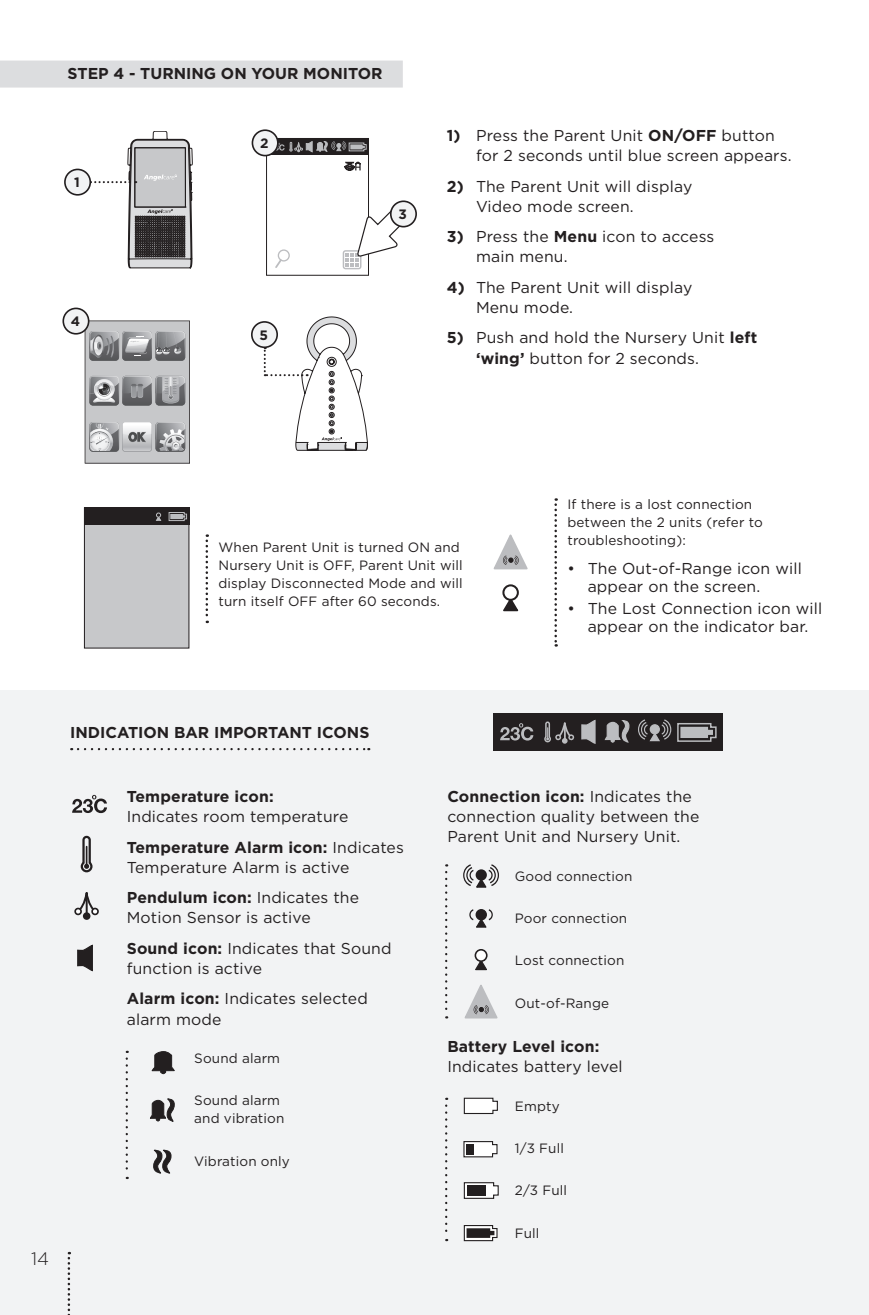
<style>
.page{position:relative;width:869px;height:1315px;background:#fff}
.page>*{position:absolute;margin:0;border:0;box-sizing:border-box;transform-origin:0 0}
.t1{font:300 18px "Gotham";color:#231f20}
.Body_Text_Left{font:15.75px/20.2px "Gotham";letter-spacing:.01em;color:#231f20}
.liste_num{font:15.75px/20.2px "Gotham";letter-spacing:.01em;color:#231f20}
.Bullet_List{font:15.75px/18px "Gotham";letter-spacing:.01em;color:#231f20}
.STEP_BIG_TITLE_with{font:700 15.75px "Gotham";color:#231f20}
.Exergue{font:13.5px/18px "Gotham";letter-spacing:.01em;color:#231f20}
.Énumération{font:13.5px/18px "Gotham";letter-spacing:.01em;color:#231f20}
.t2{font:700 13.5px "Gotham";color:#231f20}
.t3{font:600 12.38px "Myriad Pro";color:#4a4b4c}
.s1{font-weight:700}
</style>
<div class="page">
<div style="left:0;top:689px;width:869px;height:626px;background:#f2f3f4"></div>
<div style="left:0;top:61px;width:403px;height:27px;background:#dcdddf"></div>
<svg style="left:85px;top:320px;width:105px;height:143px;background:#aeafb1"></svg>
<div style="left:266px;top:138px;width:103px;height:138px;border:1px solid #231f20"></div>
<div style="left:267px;top:138px;width:102px;height:17px;background:#231f20"></div>
<svg style="left:276px;top:141px;width:91px;height:11px"></svg>
<svg style="left:344px;top:162px;width:17px;height:8px"></svg>
<div style="left:278px;top:249px;width:12px;height:12px;border:1px solid #bcbdc0;border-radius:50%"></div>
<svg style="left:275px;top:258px;width:8px;height:10px"></svg>
<div style="left:63px;top:308px;width:26px;height:26px;background:#f2f3f4;border-radius:50%"></div>
<div style="left:62px;top:307px;width:27px;height:27px;border:2px solid #231f20;border-radius:50%"></div>
<div style="left:252px;top:130px;width:26px;height:26px;background:#f2f3f4;border-radius:50%"></div>
<div style="left:252px;top:129px;width:27px;height:27px;border:2px solid #231f20;border-radius:50%"></div>
<svg style="left:78px;top:748px;width:291px;height:2px"></svg>
<svg style="left:343px;top:207px;width:64px;height:62px"></svg>
<svg style="left:72px;top:795px;width:35px;height:18px"></svg>
<svg style="left:80px;top:835px;width:13px;height:38px"></svg>
<div style="left:83px;top:912px;width:7px;height:8px;border:2px solid #231f20;border-radius:50%"></div>
<svg style="left:74px;top:892px;width:25px;height:27px"></svg>
<svg style="left:77px;top:944px;width:16px;height:27px"></svg>
<svg style="left:151px;top:1051px;width:24px;height:23px"></svg>
<svg style="left:150px;top:1098px;width:25px;height:24px"></svg>
<svg style="left:153px;top:1149px;width:19px;height:25px"></svg>
<svg style="left:493px;top:534px;width:35px;height:36px"></svg>
<svg style="left:126px;top:1050px;width:2px;height:129px"></svg>
<svg style="left:463px;top:864px;width:36px;height:24px"></svg>
<svg style="left:469px;top:909px;width:24px;height:19px"></svg>
<svg style="left:475px;top:958px;width:12px;height:13px"></svg>
<div style="left:475px;top:949px;width:12px;height:12px;background:#fff;border-radius:50%"></div>
<div style="left:475px;top:949px;width:13px;height:13px;border:2px solid #231f20;border-radius:50%"></div>
<svg style="left:464px;top:985px;width:34px;height:34px"></svg>
<svg style="left:445px;top:872px;width:2px;height:146px"></svg>
<svg style="left:463px;top:1225px;width:35px;height:16px"></svg>
<svg style="left:463px;top:1097px;width:35px;height:17px"></svg>
<svg style="left:463px;top:1141px;width:35px;height:17px"></svg>
<div style="left:467px;top:1144px;width:7px;height:10px;background:#231f20"></div>
<svg style="left:463px;top:1182px;width:36px;height:17px"></svg>
<div style="left:467px;top:1185px;width:19px;height:11px;background:#231f20"></div>
<svg style="left:445px;top:1097px;width:2px;height:144px"></svg>
<div style="left:391px;top:201px;width:25px;height:26px;background:#f2f3f4;border-radius:50%"></div>
<div style="left:390px;top:200px;width:27px;height:27px;border:2px solid #231f20;border-radius:50%"></div>
<svg style="left:83px;top:131px;width:110px;height:137px"></svg>
<svg style="left:264px;top:317px;width:104px;height:133px"></svg>
<div style="left:65px;top:169px;width:25px;height:26px;background:#f2f3f4;border-radius:50%"></div>
<div style="left:64px;top:169px;width:27px;height:27px;border:2px solid #231f20;border-radius:50%"></div>
<div style="left:252px;top:322px;width:25px;height:25px;background:#f2f3f4;border-radius:50%"></div>
<div style="left:251px;top:321px;width:27px;height:27px;border:2px solid #231f20;border-radius:50%"></div>
<div style="left:84px;top:508px;width:105px;height:140px;background:#c7c8ca"></div>
<div style="left:84px;top:507px;width:105px;height:141px;border:1px solid #231f20"></div>
<div style="left:84px;top:508px;width:105px;height:17px;background:#231f20"></div>
<svg style="left:169px;top:512px;width:18px;height:9px"></svg>
<svg style="left:156px;top:513px;width:5px;height:8px"></svg>
<svg style="left:206px;top:534px;width:2px;height:89px"></svg>
<svg style="left:554px;top:498px;width:3px;height:148px"></svg>
<svg style="left:503px;top:597px;width:16px;height:15px"></svg>
<svg style="left:503px;top:585px;width:15px;height:15px"></svg>
<div style="left:502px;top:584px;width:17px;height:17px;border:2px solid #231f20;border-radius:50%"></div>
<div style="left:493px;top:713px;width:229px;height:38px;background:#231f20"></div>
<svg style="left:604px;top:720px;width:26px;height:23px"></svg>
<svg style="left:638px;top:719px;width:79px;height:23px"></svg>
<svg style="left:581px;top:719px;width:15px;height:25px"></svg>
<svg style="left:500px;top:723px;width:33px;height:18px"></svg>
<svg style="left:544px;top:721px;width:30px;height:22px"></svg>
<svg style="left:68px;top:1251px;width:2px;height:64px"></svg>
<p class="STEP_BIG_TITLE_with" style="left:68px;top:65px;width:316px">STEP 4 - TURNING ON YOUR MONITOR</p>
<p class="t2" style="left:74px;top:174px;width:7px">1</p>
<p class="t2" style="left:71px;top:313px;width:11px">4</p>
<p class="t3" style="left:128px;top:429px;width:17px">OK</p>
<p class="t2" style="left:260px;top:135px;width:10px">2</p>
<p class="liste_num" style="left:476px;top:125px;width:317px;text-indent:-29px"><span class="s1">1)</span> Press the Parent Unit <span class="s1">ON/OFF</span> button for 2 seconds until blue screen appears.</p>
<p class="liste_num" style="left:476px;top:176px;width:218px;text-indent:-29px"><span class="s1">2)</span> The Parent Unit will display<br>Video mode screen.</p>
<p class="liste_num" style="left:476px;top:226px;width:240px;text-indent:-29px"><span class="s1">3)</span> Press the <span class="s1">Menu</span> icon to access main menu.</p>
<p class="liste_num" style="left:476px;top:277px;width:218px;text-indent:-29px"><span class="s1">4)</span> The Parent Unit will display<br>Menu mode.</p>
<p class="liste_num" style="left:476px;top:327px;width:283px;text-indent:-29px"><span class="s1">5)</span> Push and hold the Nursery Unit <span class="s1">left ‘wing’</span> button for 2 seconds.</p>
<p class="t2" style="left:399px;top:206px;width:10px">3</p>
<p class="t2" style="left:260px;top:327px;width:10px">5</p>
<p class="Exergue" style="left:219px;top:538px;width:246px">When Parent Unit is turned ON and Nursery Unit is OFF, Parent Unit will display Disconnected Mode and will turn itself OFF after 60 seconds.</p>
<p class="Exergue" style="left:567px;top:495px;width:197px">If there is a lost connection between the 2 units (refer to troubleshooting):</p>
<p class="Bullet_List" style="left:588px;top:559px;width:216px;text-indent:-20px">• The Out-of-Range icon will appear on the screen.</p>
<p class="Bullet_List" style="left:567px;top:599px;width:256px;text-align:center">• The Lost Connection icon will appear on the indicator bar.</p>
<p class="STEP_BIG_TITLE_with" style="left:70px;top:723px;width:301px">INDICATION BAR IMPORTANT ICONS</p>
<p class="Body_Text_Left" style="left:127px;top:786px;width:223px"><span class="s1">Temperature icon:<br></span>Indicates room temperature</p>
<p class="Body_Text_Left" style="left:127px;top:836px;width:279px"><span class="s1">Temperature Alarm icon:</span> Indicates<br>Temperature Alarm is active</p>
<p class="Body_Text_Left" style="left:127px;top:887px;width:234px"><span class="s1">Pendulum icon:</span> Indicates the<br>Motion Sensor is active</p>
<p class="Body_Text_Left" style="left:127px;top:938px;width:266px"><span class="s1">Sound icon:</span> Indicates that Sound function is active</p>
<p class="Body_Text_Left" style="left:127px;top:988px;width:243px"><span class="s1">Alarm icon:</span> Indicates selected alarm mode</p>
<p class="Énumération" style="left:194px;top:1049px;width:87px">Sound alarm</p>
<p class="Énumération" style="left:194px;top:1091px;width:92px">Sound alarm and vibration</p>
<p class="Énumération" style="left:194px;top:1151px;width:97px">Vibration only</p>
<p class="t1" style="left:31px;top:1248px;width:19px">14</p>
<p class="Body_Text_Left" style="left:447px;top:786px;width:254px"><span class="s1">Connection icon:</span> Indicates the connection quality between the<br>Parent Unit and Nursery Unit.</p>
<p class="Énumération" style="left:515px;top:866px;width:119px">Good connection</p>
<p class="Énumération" style="left:515px;top:909px;width:114px">Poor connection</p>
<p class="Énumération" style="left:515px;top:951px;width:111px">Lost connection</p>
<p class="Énumération" style="left:515px;top:993px;width:96px">Out-of-Range</p>
<p class="Body_Text_Left" style="left:447px;top:1036px;width:177px"><span class="s1">Battery Level icon:<br></span>Indicates battery level</p>
<p class="Énumération" style="left:515px;top:1096px;width:46px">Empty</p>
<p class="Énumération" style="left:515px;top:1139px;width:51px">1/3 Full</p>
<p class="Énumération" style="left:515px;top:1181px;width:54px">2/3 Full</p>
<p class="Énumération" style="left:515px;top:1223px;width:26px">Full</p>
</div>
